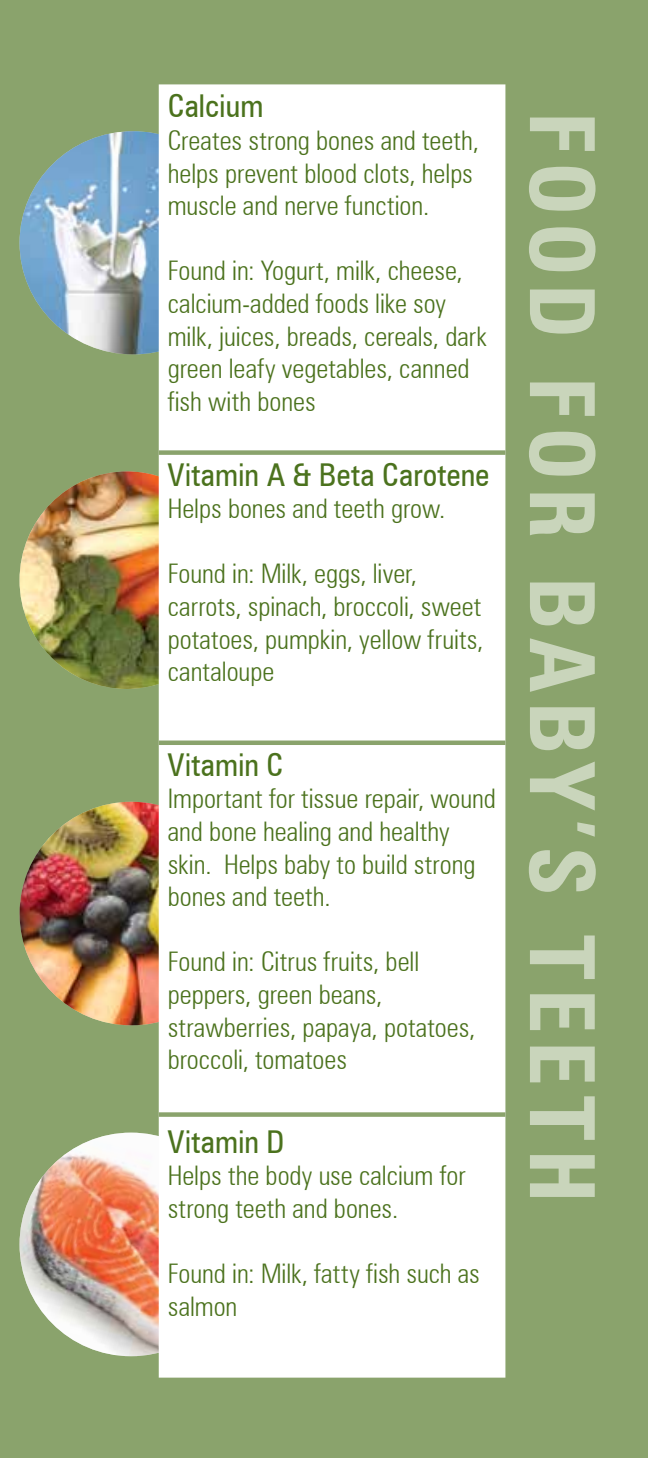
<style>
.page{position:relative;width:648px;height:1458px;background:#8aa36c}
.page>*{position:absolute;margin:0;border:0;box-sizing:border-box;transform-origin:0 0}
.t1{font:700 condensed 90px "Zurich BT";letter-spacing:.08em;color:#c9d5bb}
.t2{font:condensed 31.5px "Zurich BT";color:#4b721d}
.t3{font:300 condensed 27px/32.6px "Zurich BT";color:#4b721d}
</style>
<div class="page">
<img style="left:20px;top:471px;width:139px;height:218px">
<img style="left:20px;top:802px;width:223px;height:223px;border-radius:112px">
<img style="left:20px;top:1133px;width:222px;height:223px;border-radius:112px">
<img style="left:20px;top:131px;width:139px;height:223px">
<div style="left:159px;top:84px;width:346px;height:1294px;background:#fff"></div>
<div style="left:159px;top:450px;width:346px;height:5px;background:#8aa36c"></div>
<hr style="left:159px;top:741px;width:346px;height:4px;background:#8aa36c">
<div style="left:159px;top:1112px;width:346px;height:5px;background:#8aa36c"></div>
<p class="t2" style="left:168px;top:87px;width:97px">Calcium</p>
<p class="t3" style="left:168px;top:124px;width:313px">Creates strong bones and teeth, helps prevent blood clots, helps muscle and nerve function.</p>
<p class="t3" style="left:168px;top:254px;width:320px">Found in: Yogurt, milk, cheese, calcium-added foods like soy milk, juices, breads, cereals, dark green leafy vegetables, canned fish with bones</p>
<p class="t2" style="left:168px;top:455px;width:323px">Vitamin A &amp; Beta Carotene</p>
<p class="t3" style="left:168px;top:492px;width:279px">Helps bones and teeth grow.</p>
<p class="t3" style="left:168px;top:557px;width:317px">Found in: Milk, eggs, liver, carrots, spinach, broccoli, sweet potatoes, pumpkin, yellow fruits, cantaloupe</p>
<p class="t2" style="left:168px;top:745px;width:117px">Vitamin C</p>
<p class="t3" style="left:168px;top:782px;width:330px">Important for tissue repair, wound and bone healing and healthy skin. Helps baby to build strong bones and teeth.</p>
<p class="t3" style="left:168px;top:945px;width:309px">Found in: Citrus fruits, bell peppers, green beans, strawberries, papaya, potatoes, broccoli, tomatoes</p>
<p class="t2" style="left:168px;top:1122px;width:118px">Vitamin D</p>
<p class="t3" style="left:168px;top:1159px;width:299px">Helps the body use calcium for strong teeth and bones.</p>
<p class="t3" style="left:168px;top:1257px;width:314px">Found in: Milk, fatty fish such as salmon</p>
<h1 class="t1" style="left:617px;top:112px;width:1092px;rotate:90deg">FOOD FOR BABY’S TEETH</h1>
</div>
